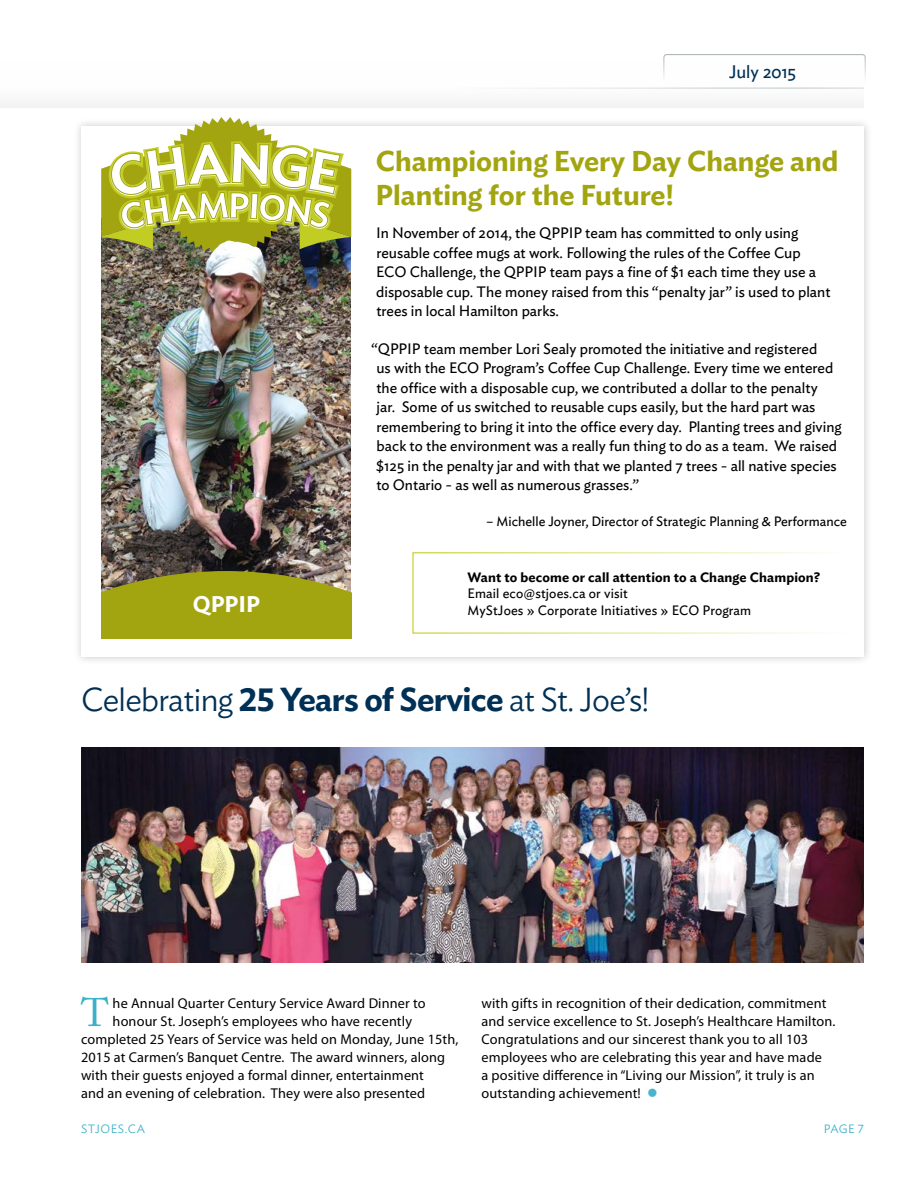
<style>
.page{position:relative;width:918px;height:1188px;background:#fff}
.page>*{position:absolute;margin:0;border:0;box-sizing:border-box;transform-origin:0 0}
.t1{font:39.6px "Adobe Caslon Pro";color:#3bb0c9}
.t2{font:300 33px "Ideal Sans";letter-spacing:-.02em;color:#003055}
.t3{font:600 28.5px/34.2px "Ideal Sans";color:#a3a510}
.t4{font:600 22.5px "Ideal Sans";color:#fff}
.t5{font:18px "Ideal Sans";letter-spacing:-.01em;color:#003055}
.t6{font:15px/19.5px "Ideal Sans";color:#000}
.t7{font:14.25px/18px "Myriad Pro";letter-spacing:.01em;color:#000}
.t8{font:13.5px "Ideal Sans";color:#000}
.t9{font:600 13.5px "Ideal Sans";letter-spacing:.01em;color:#000}
.t10{font:300 12px "Ideal Sans";letter-spacing:.04em;color:#3bb0c9}
.s1{font-weight:600}
.s2{color:#4ab4cb}
</style>
<div class="page">
<div style="left:663px;top:54px;width:203px;height:34px;border:1px solid #a6adad;border-radius:3px"></div>
<div style="left:72px;top:117px;width:801px;height:549px;background:#000;opacity:.2"></div>
<div style="left:81px;top:126px;width:783px;height:531px;background:#fff"></div>
<img style="left:101px;top:255px;width:250px;height:316px">
<svg style="left:101px;top:571px;width:250px;height:68px;background:#9f9f19"></svg>
<svg style="left:101px;top:117px;width:251px;height:138px"></svg>
<img style="left:211px;top:240px;width:51px;height:17px">
<img style="left:81px;top:747px;width:783px;height:216px">
<p class="t5" style="left:729px;top:58px;width:69px">July 2015</p>
<h3 class="t3" style="left:376px;top:142px;width:464px">Championing Every Day Change and<br>Planting for the Future!</h3>
<p class="t6" style="left:376px;top:222px;width:456px">In November of 2014, the QPPIP team has committed to only using reusable coffee mugs at work. Following the rules of the Coffee Cup ECO Challenge, the QPPIP team pays a fine of $1 each time they use a disposable cup. The money raised from this “penalty jar” is used to plant trees in local Hamilton parks.</p>
<p class="t6" style="left:376px;top:338px;width:467px;text-indent:-5px">“QPPIP team member Lori Sealy promoted the initiative and registered<br>us with the ECO Program’s Coffee Cup Challenge. Every time we entered the office with a disposable cup, we contributed a dollar to the penalty<br>jar. Some of us switched to reusable cups easily, but the hard part was remembering to bring it into the office every day. Planting trees and giving back to the environment was a really fun thing to do as a team. We raised $125 in the penalty jar and with that we planted 7 trees - all native species to Ontario - as well as numerous grasses.”</p>
<p class="t8" style="left:486px;top:511px;width:362px">– Michelle Joyner, Director of Strategic Planning &amp; Performance</p>
<p class="t9" style="left:468px;top:567px;width:354px">Want to become or call attention to a Change Champion?</p>
<p class="t8" style="left:468px;top:583px;width:162px">Email eco@stjoes.ca or visit</p>
<h3 class="t4" style="left:193px;top:586px;width:68px">QPPIP</h3>
<p class="t8" style="left:468px;top:600px;width:285px">MyStJoes » Corporate Initiatives » ECO Program</p>
<h2 class="t2" style="left:81px;top:674px;width:569px">Celebrating <span class="s1">25 Years of Service</span> at St. Joe’s!</h2>
<h1 class="t1" style="left:81px;top:989px;width:29px">T</h1>
<p class="t7" style="left:113px;top:994px;width:315px">he Annual Quarter Century Service Award Dinner to</p>
<p class="t7" style="left:113px;top:1012px;width:301px">honour St. Joseph’s employees who have recently</p>
<p class="t7" style="left:81px;top:1030px;width:379px">completed 25 Years of Service was held on Monday, June 15th,</p>
<p class="t7" style="left:81px;top:1048px;width:366px">2015 at Carmen’s Banquet Centre. The award winners, along</p>
<p class="t7" style="left:81px;top:1066px;width:344px">with their guests enjoyed a formal dinner, entertainment</p>
<p class="t7" style="left:81px;top:1084px;width:346px">and an evening of celebration. They were also presented</p>
<p class="t7" style="left:481px;top:994px;width:356px">with gifts in recognition of their dedication, commitment and service excellence to St. Joseph’s Healthcare Hamilton.<br>Congratulations and our sincerest thank you to all 103 employees who are celebrating this year and have made<br>a positive difference in “Living our Mission”, it truly is an outstanding achievement! <span class="s2">●</span></p>
<p class="t10" style="left:81px;top:1120px;width:66px">STJOES.CA</p>
<p class="t10" style="left:824px;top:1120px;width:42px">PAGE 7</p>
</div>
